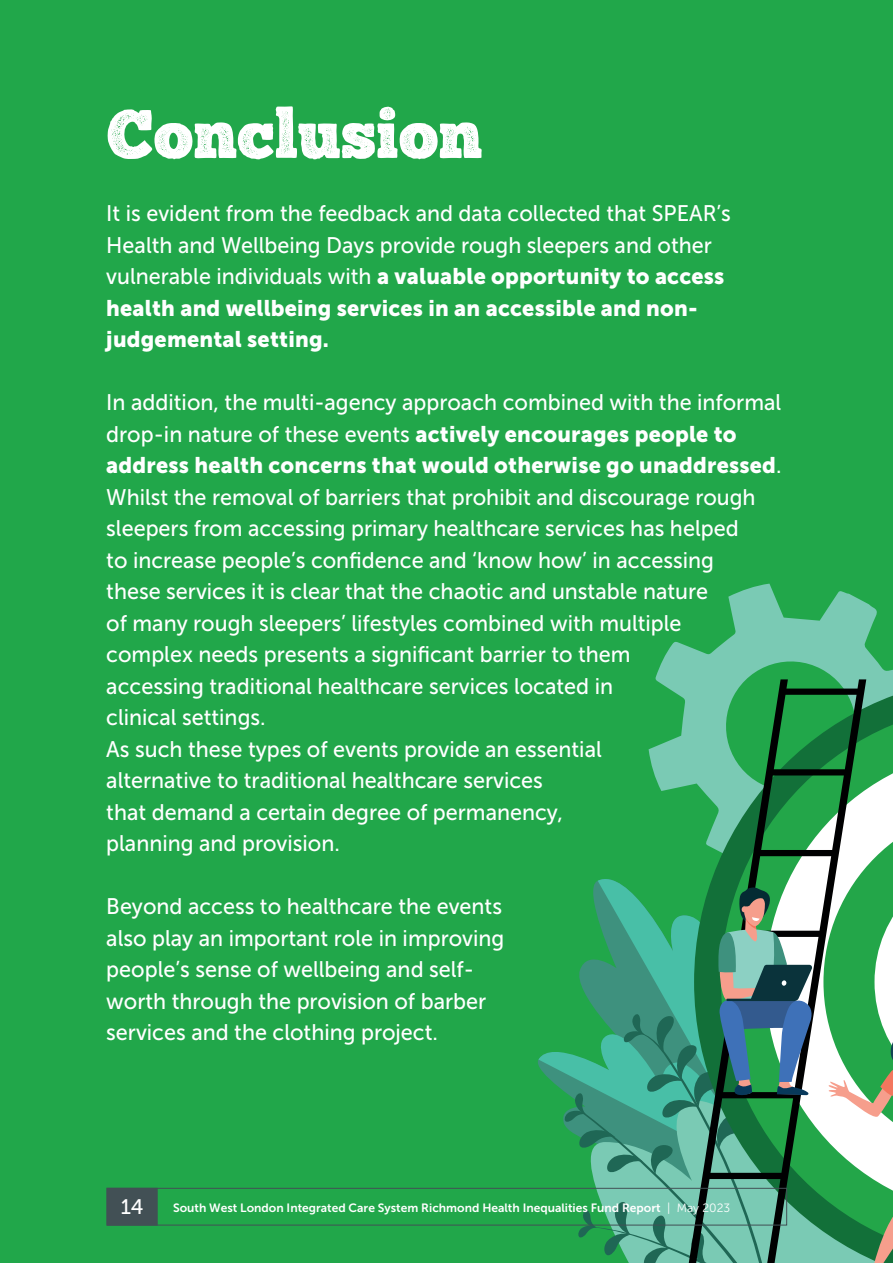
<style>
.page{position:relative;width:893px;height:1263px;background:#21a74a}
.page>*{position:absolute;margin:0;border:0;box-sizing:border-box;transform-origin:0 0}
.t1{font:69px "Chunk Five Print";color:#fff}
.t2{font:22.5px/31.5px "Museo Sans 500";color:#fff;scale:.96 1}
.t3{font:22.5px/31.5px "Museo Sans 900";letter-spacing:.01em;color:#fff;scale:.96 1}
.t4{font:21px "Museo Sans 500";color:#fff}
.t5{font:12px "Museo Sans 700";color:#fff}
.s1{font-family:"Museo Sans 500"}
.s2{font-family:"Museo Sans 900"}
.s3{font-family:"Museo Sans 300"}
</style>
<div class="page">
<svg style="left:649px;top:584px;width:244px;height:207px"></svg>
<svg style="left:866px;top:748px;width:27px;height:58px"></svg>
<svg style="left:685px;top:679px;width:181px;height:584px"></svg>
<svg style="left:823px;top:806px;width:70px;height:457px"></svg>
<svg style="left:531px;top:887px;width:282px;height:376px"></svg>
<div style="left:107px;top:1188px;width:680px;height:37px;border:1px solid #425055"></div>
<div style="left:107px;top:1188px;width:51px;height:37px;background:#425055;border:1px solid #425055"></div>
<h1 class="t1" style="left:106px;top:103px;width:378px">Conclusion</h1>
<p class="t2" style="left:106px;top:198px;width:652px">It is evident from the feedback and data collected that SPEAR’s<br>Health and Wellbeing Days provide rough sleepers and other</p>
<p class="t3" style="left:106px;top:260px;width:645px"><span class="s1">vulnerable individuals with</span> a valuable opportunity to access health and wellbeing services in an accessible and non&shy;judgemental setting.</p>
<p class="t2" style="left:106px;top:387px;width:705px">In addition, the multi-agency approach combined with the informal drop-in nature of these events <span class="s2">actively encourages people to</span></p>
<p class="t3" style="left:106px;top:449px;width:705px">address health concerns that would otherwise go unaddressed<span class="s1">.</span></p>
<p class="t2" style="left:106px;top:481px;width:678px">Whilst the removal of barriers that prohibit and discourage rough sleepers from accessing primary healthcare services has helped to increase people’s confidence and ‘know how’ in accessing these services it is clear that the chaotic and unstable nature<br>of many rough sleepers’ lifestyles combined with multiple complex needs presents a significant barrier to them<br>accessing traditional healthcare services located in<br>clinical settings.<br>As such these types of events provide an essential<br>alternative to traditional healthcare services<br>that demand a certain degree of permanency,<br>planning and provision.</p>
<p class="t2" style="left:106px;top:891px;width:416px">Beyond access to healthcare the events also play an important role in improving people’s sense of wellbeing and self&shy;worth through the provision of barber services and the clothing project.</p>
<p class="t4" style="left:121px;top:1195px;width:24px">14</p>
<p class="t5" style="left:173px;top:1201px;width:559px">South West London Integrated Care System Richmond Health Inequalities Fund Report <span class="s3">| May 2023</span></p>
</div>
